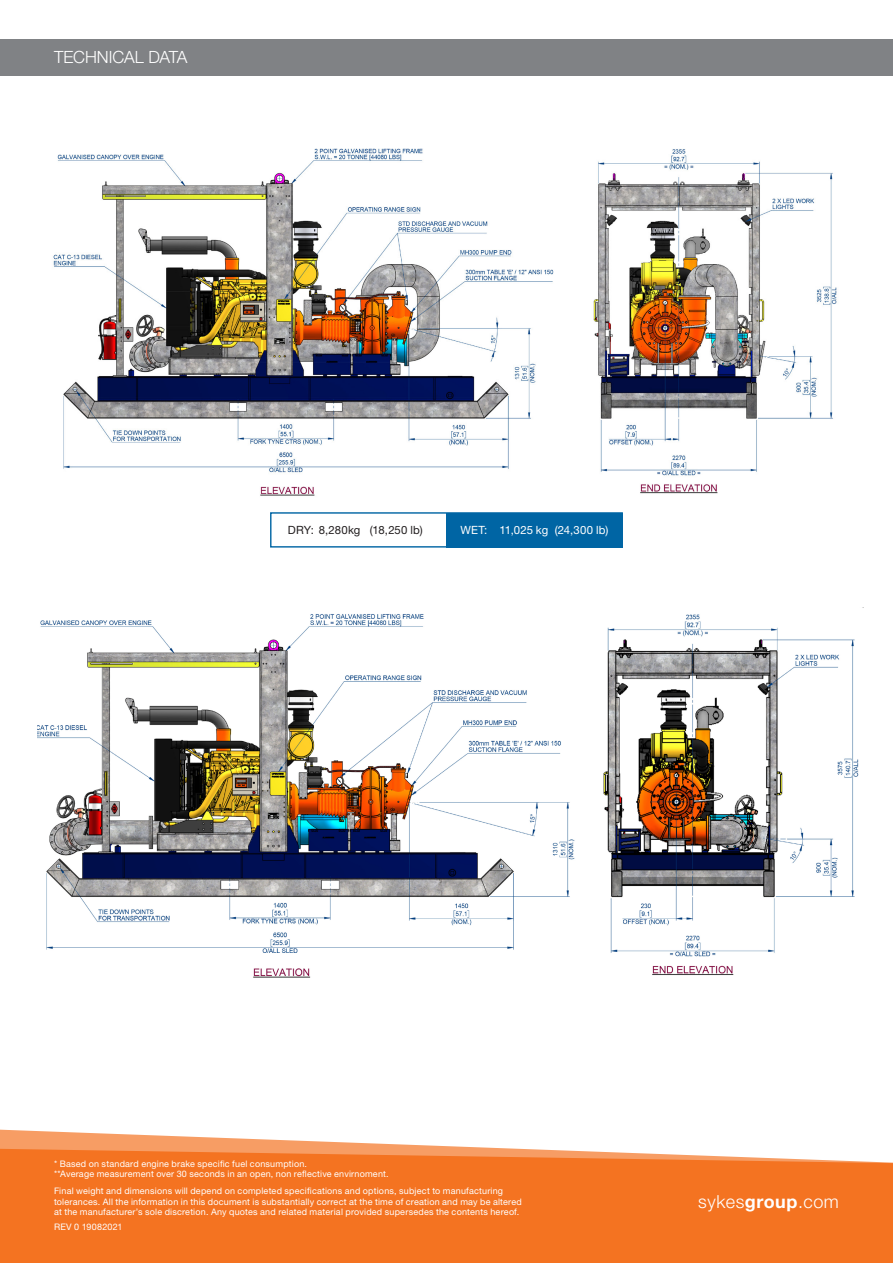
<style>
.page{position:relative;width:893px;height:1263px;background:#fff}
.page>*{position:absolute;margin:0;border:0;box-sizing:border-box;transform-origin:0 0}
.t1{font:300 18px "Helvetica Neue LT Std";letter-spacing:.03em;color:#fff}
.t2{font:300 16.8px "Helvetica Neue LT Std";letter-spacing:-.005em;color:#fff}
.t3{font:11.4px "Helvetica Neue LT Std";letter-spacing:.01em;color:#fff}
.t4{font:11.4px "Helvetica Neue LT Std";color:#231f20}
.t5{font:9px/10.5px "Helvetica Neue LT Std";letter-spacing:.02em;color:#fff}
.s1{font-weight:700}
</style>
<div class="page">
<div style="left:0;top:40px;width:893px;height:36px;background:#808285"></div>
<div style="left:270px;top:512px;width:353px;height:36px;border:1px solid #0065a4"></div>
<div style="left:446px;top:513px;width:177px;height:35px;background:#0065a4"></div>
<svg style="left:0;top:1129px;width:495px;height:19px"></svg>
<svg style="left:0;top:1148px;width:893px;height:115px;background:#f4782a"></svg>
<img style="left:53px;top:148px;width:784px;height:348px">
<img style="left:38px;top:607px;width:825px;height:371px">
<h2 class="t2" style="left:54px;top:47px;width:135px">TECHNICAL DATA</h2>
<p class="t4" style="left:288px;top:523px;width:136px">DRY: 8,280kg (18,250 lb)</p>
<p class="t3" style="left:461px;top:524px;width:149px">WET: 11,025 kg (24,300 lb)</p>
<p class="t5" style="left:54px;top:1158px;width:336px">* Based on standard engine brake specific fuel consumption.<br>**Average measurement over 30 seconds in an open, non reflective envirnoment.</p>
<p class="t5" style="left:54px;top:1186px;width:469px">Final weight and dimensions will depend on completed specifications and options, subject to manufacturing tolerances. All the information in this document is substantially correct at the time of creation and may be altered at the manufacturer’s sole discretion. Any quotes and related material provided supersedes the contents hereof.</p>
<p class="t5" style="left:54px;top:1222px;width:70px">REV 0 19082021</p>
<h1 class="t1" style="left:698px;top:1191px;width:142px">sykes<span class="s1">group</span>.com</h1>
</div>
